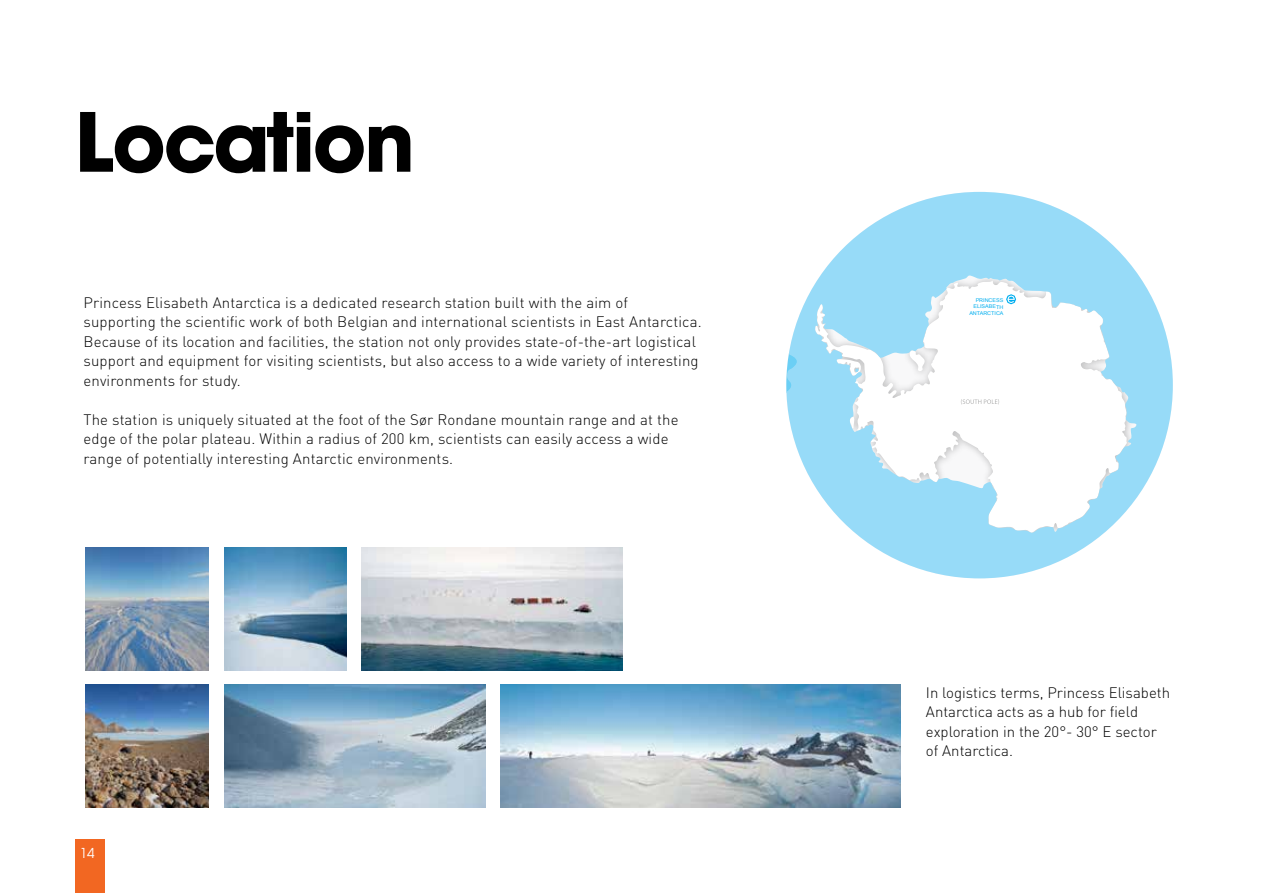
<style>
.page{position:relative;width:1263px;height:893px;background:#fff}
.page>*{position:absolute;margin:0;border:0;box-sizing:border-box;transform-origin:0 0}
.t1{font:700 89.55px "Avant Garde Md ITC";letter-spacing:-.02em;color:#000}
.t2{font:300 15px/19.5px "DIN Pro";letter-spacing:.01em;color:#000}
.t3{font:15px "Avant Garde ITC";color:#fff}
.t4{font:5.25px/6.3px "Arial";color:#00aeef;text-align:right;scale:1.04 1}
</style>
<div class="page">
<div style="left:75px;top:839px;width:30px;height:54px;background:#f26722"></div>
<svg style="left:786px;top:192px;width:387px;height:386px"></svg>
<svg style="left:837px;top:358px;width:25px;height:19px"></svg>
<svg style="left:1006px;top:294px;width:10px;height:10px"></svg>
<svg style="left:961px;top:399px;width:38px;height:5px"></svg>
<img style="left:224px;top:547px;width:123px;height:123px">
<img style="left:501px;top:684px;width:399px;height:123px">
<img style="left:86px;top:684px;width:123px;height:123px">
<img style="left:86px;top:547px;width:123px;height:123px">
<img style="left:224px;top:684px;width:261px;height:123px">
<img style="left:361px;top:547px;width:261px;height:123px">
<h1 class="t1" style="left:75px;top:87px;width:341px">Location</h1>
<p class="t2" style="left:84px;top:292px;width:620px">Princess Elisabeth Antarctica is a dedicated research station built with the aim of supporting the scientific work of both Belgian and international scientists in East Antarctica.<br>Because of its location and facilities, the station not only provides state-of-the-art logistical support and equipment for visiting scientists, but also access to a wide variety of interesting environments for study.</p>
<p class="t2" style="left:84px;top:409px;width:597px">The station is uniquely situated at the foot of the Sør Rondane mountain range and at the edge of the polar plateau. Within a radius of 200 km, scientists can easily access a wide range of potentially interesting Antarctic environments.</p>
<p class="t3" style="left:80px;top:844px;width:16px">14</p>
<p class="t4" style="left:970px;top:297px;width:34px;rotate:1deg">PRINCESS<br>ELISABETH<br>ANTARCTICA</p>
<p class="t2" style="left:926px;top:682px;width:246px">In logistics terms, Princess Elisabeth<br>Antarctica acts as a hub for field exploration in the 20°- 30° E sector of Antarctica.</p>
</div>
